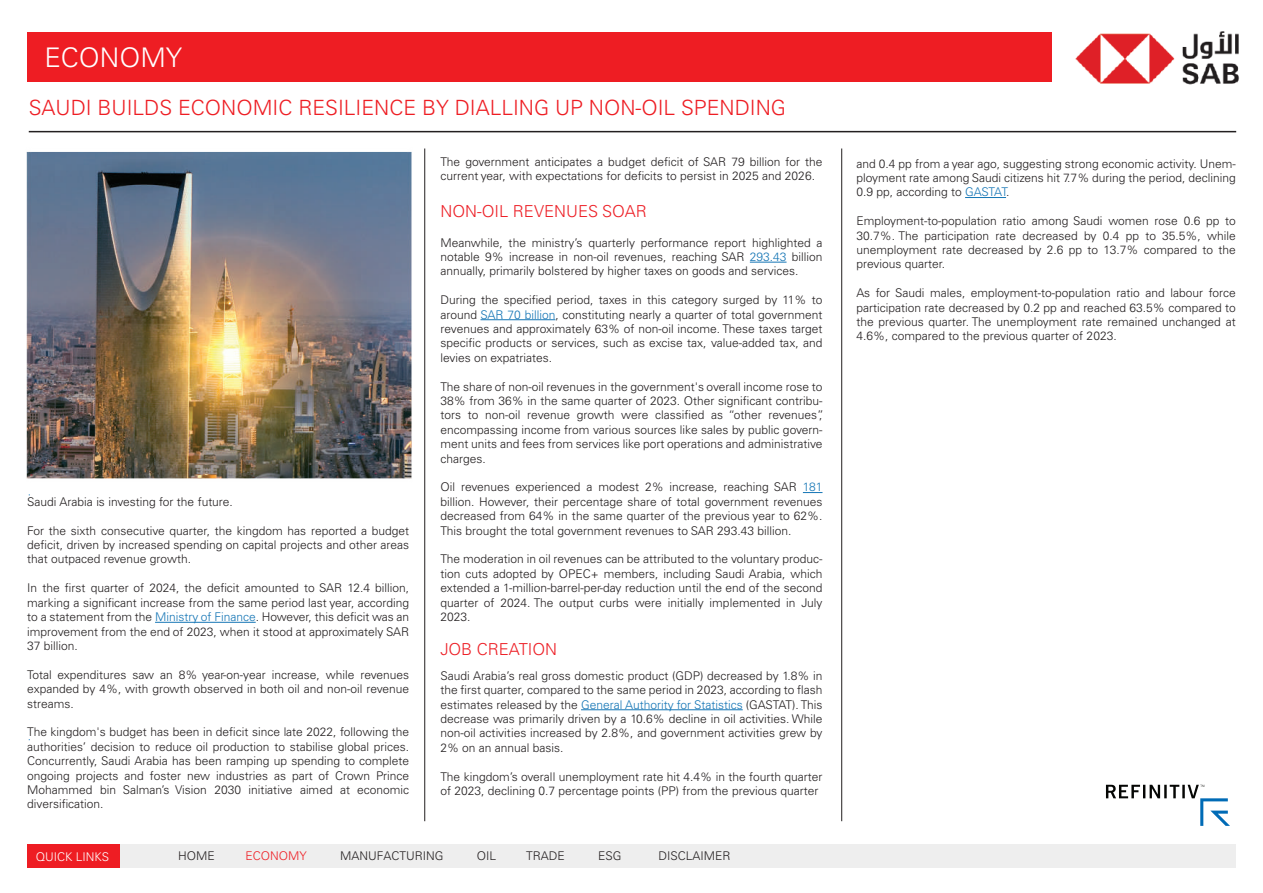
<style>
.page{position:relative;width:1263px;height:893px;background:#fff}
.page>*{position:absolute;margin:0;border:0;box-sizing:border-box;transform-origin:0 0}
.t1{font:300 27px "Univers LT Pro 45";color:#fff}
.t2{font:300 21px "Univers LT Pro 45";color:#ee1d23}
.t3{font:300 16.5px "Univers LT Pro 45";color:#ed1f26}
.t4{font:300 12px/14.4px "Univers LT Pro 45";color:#231f20;text-align:justify}
.t5{font:300 12px "Univers LT Pro 45";color:#fff}
.t6{font:300 12px "Univers LT Pro 45";color:#ee1d23}
.s1{color:#1475b5}
</style>
<div class="page">
<div style="left:27px;top:33px;width:1025px;height:49px;background:#ee1d23"></div>
<hr style="left:424px;top:148px;width:1px;height:673px;background:#231f20">
<hr style="left:841px;top:148px;width:1px;height:673px;background:#231f20">
<div style="left:27px;top:844px;width:1209px;height:24px;background:#eee"></div>
<div style="left:27px;top:844px;width:92px;height:24px;background:#ee1d23"></div>
<hr style="left:29px;top:131px;width:1207px;height:1px;background:#231f20">
<svg style="left:1106px;top:785px;width:124px;height:41px"></svg>
<img style="left:1075px;top:31px;width:164px;height:54px">
<hr style="left:155px;top:622px;width:101px;height:1px;background:#1475b5">
<hr style="left:750px;top:262px;width:36px;height:1px;background:#1475b5">
<hr style="left:480px;top:319px;width:75px;height:1px;background:#1475b5">
<svg style="left:803px;top:492px;width:19px;height:1px"></svg>
<hr style="left:581px;top:709px;width:162px;height:1px;background:#1475b5">
<hr style="left:965px;top:197px;width:41px;height:1px;background:#1475b5">
<img style="left:26px;top:130px;width:393px;height:366px">
<h1 class="t1" style="left:44px;top:40px;width:139px">ECONOMY</h1>
<h2 class="t2" style="left:29px;top:94px;width:759px">SAUDI BUILDS ECONOMIC RESILIENCE BY DIALLING UP NON-OIL SPENDING</h2>
<p class="t4" style="left:27px;top:494px;width:207px">Saudi Arabia is investing for the future.</p>
<p class="t4" style="left:27px;top:523px;width:383px">For the sixth consecutive quarter, the kingdom has reported a budget deficit, driven by increased spending on capital projects and other areas that outpaced revenue growth.</p>
<p class="t4" style="left:27px;top:580px;width:383px">In the first quarter of 2024, the deficit amounted to SAR 12.4 billion, marking a significant increase from the same period last year, according to a statement from the <span class="s1">Ministry of Finance</span>. However, this deficit was an improvement from the end of 2023, when it stood at approximately SAR 37 billion.</p>
<p class="t4" style="left:27px;top:667px;width:383px">Total expenditures saw an 8% year-on-year increase, while revenues expanded by 4%, with growth observed in both oil and non-oil revenue streams.</p>
<p class="t4" style="left:27px;top:724px;width:384px">The kingdom's budget has been in deficit since late 2022, following the authorities’ decision to reduce oil production to stabilise global prices.<br>Concurrently, Saudi Arabia has been ramping up spending to complete ongoing projects and foster new industries as part of Crown Prince Mohammed bin Salman’s Vision 2030 initiative aimed at economic diversification.</p>
<p class="t4" style="left:440px;top:154px;width:383px">The government anticipates a budget deficit of SAR 79 billion for the current year, with expectations for deficits to persist in 2025 and 2026.</p>
<h3 class="t3" style="left:440px;top:200px;width:208px">NON-OIL REVENUES SOAR</h3>
<p class="t4" style="left:440px;top:235px;width:383px">Meanwhile, the ministry’s quarterly performance report highlighted a notable 9% increase in non-oil revenues, reaching SAR <span class="s1">293.43</span> billion annually, primarily bolstered by higher taxes on goods and services.</p>
<p class="t4" style="left:440px;top:292px;width:383px">During the specified period, taxes in this category surged by 11% to around <span class="s1">SAR 70 billion</span>, constituting nearly a quarter of total government revenues and approximately 63% of non-oil income. These taxes target specific products or services, such as excise tax, value-added tax, and levies on expatriates.</p>
<p class="t4" style="left:440px;top:379px;width:385px;text-align:left">The share of non-oil revenues in the government's overall income rose to 38% from 36% in the same quarter of 2023. Other significant contribu&shy;tors to non-oil revenue growth were classified as “other revenues”, encompassing income from various sources like sales by public govern&shy;ment units and fees from services like port operations and administrative charges.</p>
<p class="t4" style="left:440px;top:480px;width:383px">Oil revenues experienced a modest 2% increase, reaching SAR <span class="s1">181 </span>billion. However, their percentage share of total government revenues decreased from 64% in the same quarter of the previous year to 62%.<br>This brought the total government revenues to SAR 293.43 billion.</p>
<p class="t4" style="left:440px;top:552px;width:384px">The moderation in oil revenues can be attributed to the voluntary produc&shy;tion cuts adopted by OPEC+ members, including Saudi Arabia, which extended a 1-million-barrel-per-day reduction until the end of the second quarter of 2024. The output curbs were initially implemented in July 2023.</p>
<h3 class="t3" style="left:440px;top:638px;width:118px">JOB CREATION</h3>
<p class="t4" style="left:440px;top:668px;width:384px">Saudi Arabia’s real gross domestic product (GDP) decreased by 1.8% in the first quarter, compared to the same period in 2023, according to flash estimates released by the <span class="s1">General Authority for Statistics</span> (GASTAT). This decrease was primarily driven by a 10.6% decline in oil activities. While non-oil activities increased by 2.8%, and government activities grew by 2% on an annual basis.</p>
<p class="t4" style="left:440px;top:769px;width:383px">The kingdom’s overall unemployment rate hit 4.4% in the fourth quarter of 2023, declining 0.7 percentage points (PP) from the previous quarter</p>
<p class="t5" style="left:36px;top:849px;width:75px">QUICK LINKS</p>
<p class="t4" style="left:178px;top:848px;width:38px">HOME</p>
<p class="t6" style="left:245px;top:848px;width:63px">ECONOMY</p>
<p class="t4" style="left:340px;top:848px;width:105px">MANUFACTURING</p>
<p class="t4" style="left:477px;top:848px;width:21px">OIL</p>
<p class="t4" style="left:526px;top:848px;width:40px">TRADE</p>
<p class="t4" style="left:598px;top:848px;width:25px">ESG</p>
<p class="t4" style="left:658px;top:848px;width:74px">DISCLAIMER</p>
<p class="t4" style="left:856px;top:156px;width:381px">and 0.4 pp from a year ago, suggesting strong economic activity. Unem&shy;ployment rate among Saudi citizens hit 7.7% during the period, declining 0.9 pp, according to <span class="s1">GASTAT</span>.</p>
<p class="t4" style="left:856px;top:213px;width:381px">Employment-to-population ratio among Saudi women rose 0.6 pp to 30.7%. The participation rate decreased by 0.4 pp to 35.5%, while unemployment rate decreased by 2.6 pp to 13.7% compared to the previous quarter.</p>
<p class="t4" style="left:856px;top:285px;width:381px">As for Saudi males, employment-to-population ratio and labour force participation rate decreased by 0.2 pp and reached 63.5% compared to the previous quarter. The unemployment rate remained unchanged at 4.6%, compared to the previous quarter of 2023.</p>
</div>
